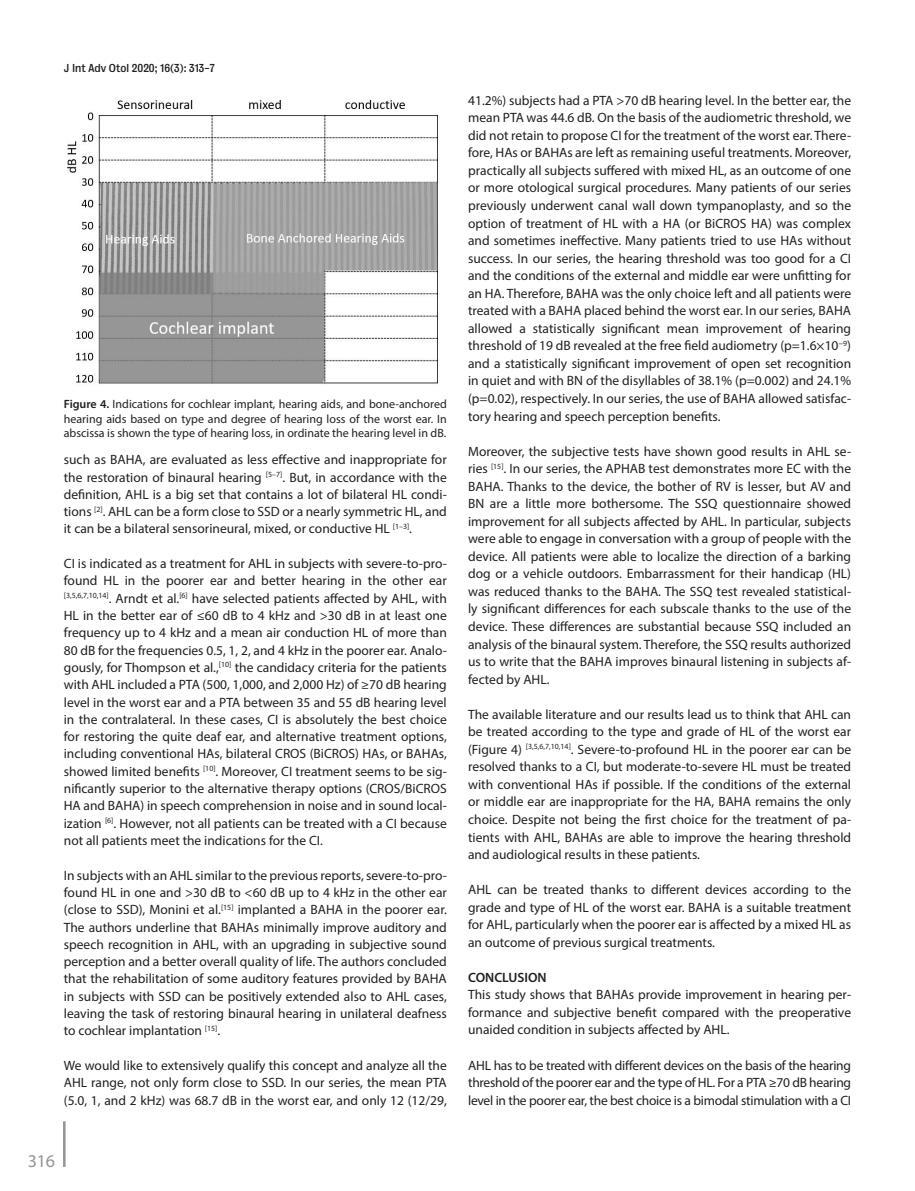
<style>
.page{position:relative;width:915px;height:1191px;background:#fff}
.page>*{position:absolute;margin:0;border:0;box-sizing:border-box;transform-origin:0 0}
.t1{font:18px "Myriad Pro";color:#939598}
.t2{font:13.5px/17.5px "Myriad Pro";color:#231f20;text-align:justify}
.t3{font:600 13.5px "Myriad Pro";color:#231f20}
.t4{font:12px/14.4px "Myriad Pro";color:#231f20;text-align:justify}
.t5{font:10.5px "Bureau Grot Five Three";color:#231f20}
.s1{font-weight:600}
</style>
<div class="page">
<hr style="left:63px;top:1121px;width:3px;height:46px;background:#939598">
<img style="left:67px;top:100px;width:371px;height:284px">
<p class="t5" style="left:64px;top:62px;width:152px">J Int Adv Otol 2020; 16(3): 313-7</p>
<p class="t4" style="left:64px;top:397px;width:384px"><span class="s1">Figure 4.</span> Indications for cochlear implant, hearing aids, and bone-anchored hearing aids based on type and degree of hearing loss of the worst ear. In abscissa is shown the type of hearing loss, in ordinate the hearing level in dB.</p>
<p class="t2" style="left:64px;top:451px;width:384px">such as BAHA, are evaluated as less effective and inappropriate for the restoration of binaural hearing <sup>[5–7]</sup>. But, in accordance with the definition, AHL is a big set that contains a lot of bilateral HL condi&shy;tions <sup>[2]</sup>. AHL can be a form close to SSD or a nearly symmetric HL, and it can be a bilateral sensorineural, mixed, or conductive HL <sup>[1–3]</sup>.</p>
<p class="t2" style="left:64px;top:555px;width:384px">CI is indicated as a treatment for AHL in subjects with severe-to-pro&shy;found HL in the poorer ear and better hearing in the other ear <sup>[3,5,6,7,10,14]</sup>. Arndt et al.<sup>[6]</sup> have selected patients affected by AHL, with HL in the better ear of ≤60 dB to 4 kHz and &gt;30 dB in at least one frequency up to 4 kHz and a mean air conduction HL of more than 80 dB for the frequencies 0.5, 1, 2, and 4 kHz in the poorer ear. Analo&shy;gously, for Thompson et al.,<sup>[10]</sup> the candidacy criteria for the patients with AHL included a PTA (500, 1,000, and 2,000 Hz) of ≥70 dB hearing level in the worst ear and a PTA between 35 and 55 dB hearing level in the contralateral. In these cases, CI is absolutely the best choice for restoring the quite deaf ear, and alternative treatment options, including conventional HAs, bilateral CROS (BiCROS) HAs, or BAHAs, showed limited benefits <sup>[10]</sup>. Moreover, CI treatment seems to be sig&shy;nificantly superior to the alternative therapy options (CROS/BiCROS HA and BAHA) in speech comprehension in noise and in sound local&shy;ization <sup>[6]</sup>. However, not all patients can be treated with a CI because not all patients meet the indications for the CI.</p>
<p class="t2" style="left:64px;top:866px;width:384px">In subjects with an AHL similar to the previous reports, severe-to-pro&shy;found HL in one and &gt;30 dB to &lt;60 dB up to 4 kHz in the other ear (close to SSD), Monini et al.<sup>[15]</sup> implanted a BAHA in the poorer ear.<br>The authors underline that BAHAs minimally improve auditory and speech recognition in AHL, with an upgrading in subjective sound perception and a better overall quality of life. The authors concluded that the rehabilitation of some auditory features provided by BAHA in subjects with SSD can be positively extended also to AHL cases, leaving the task of restoring binaural hearing in unilateral deafness to cochlear implantation <sup>[15]</sup>.</p>
<p class="t2" style="left:64px;top:1056px;width:384px">We would like to extensively qualify this concept and analyze all the AHL range, not only form close to SSD. In our series, the mean PTA (5.0, 1, and 2 kHz) was 68.7 dB in the worst ear, and only 12 (12/29,</p>
<p class="t1" style="left:28px;top:1149px;width:29px">316</p>
<p class="t2" style="left:468px;top:91px;width:384px">41.2%) subjects had a PTA &gt;70 dB hearing level. In the better ear, the mean PTA was 44.6 dB. On the basis of the audiometric threshold, we did not retain to propose CI for the treatment of the worst ear. There&shy;fore, HAs or BAHAs are left as remaining useful treatments. Moreover, practically all subjects suffered with mixed HL, as an outcome of one or more otological surgical procedures. Many patients of our series previously underwent canal wall down tympanoplasty, and so the option of treatment of HL with a HA (or BiCROS HA) was complex and sometimes ineffective. Many patients tried to use HAs without success. In our series, the hearing threshold was too good for a CI and the conditions of the external and middle ear were unfitting for an HA. Therefore, BAHA was the only choice left and all patients were treated with a BAHA placed behind the worst ear. In our series, BAHA allowed a statistically significant mean improvement of hearing threshold of 19 dB revealed at the free field audiometry (p=1.6×10<sup>−9</sup>) and a statistically significant improvement of open set recognition in quiet and with BN of the disyllables of 38.1% (p=0.002) and 24.1% (p=0.02), respectively. In our series, the use of BAHA allowed satisfac&shy;tory hearing and speech perception benefits.</p>
<p class="t2" style="left:468px;top:442px;width:384px">Moreover, the subjective tests have shown good results in AHL se&shy;ries <sup>[15]</sup>. In our series, the APHAB test demonstrates more EC with the BAHA. Thanks to the device, the bother of RV is lesser, but AV and BN are a little more bothersome. The SSQ questionnaire showed improvement for all subjects affected by AHL. In particular, subjects were able to engage in conversation with a group of people with the device. All patients were able to localize the direction of a barking dog or a vehicle outdoors. Embarrassment for their handicap (HL) was reduced thanks to the BAHA. The SSQ test revealed statistical&shy;ly significant differences for each subscale thanks to the use of the device. These differences are substantial because SSQ included an analysis of the binaural system. Therefore, the SSQ results authorized us to write that the BAHA improves binaural listening in subjects af&shy;fected by AHL.</p>
<p class="t2" style="left:468px;top:705px;width:384px">The available literature and our results lead us to think that AHL can be treated according to the type and grade of HL of the worst ear (Figure 4) <sup>[3,5,6,7,10,14]</sup>. Severe-to-profound HL in the poorer ear can be resolved thanks to a CI, but moderate-to-severe HL must be treated with conventional HAs if possible. If the conditions of the external or middle ear are inappropriate for the HA, BAHA remains the only choice. Despite not being the first choice for the treatment of pa&shy;tients with AHL, BAHAs are able to improve the hearing threshold and audiological results in these patients.</p>
<p class="t2" style="left:468px;top:880px;width:384px">AHL can be treated thanks to different devices according to the grade and type of HL of the worst ear. BAHA is a suitable treatment for AHL, particularly when the poorer ear is affected by a mixed HL as an outcome of previous surgical treatments.</p>
<p class="t3" style="left:468px;top:968px;width:80px">CONCLUSION</p>
<p class="t2" style="left:468px;top:985px;width:384px">This study shows that BAHAs provide improvement in hearing per&shy;formance and subjective benefit compared with the preoperative unaided condition in subjects affected by AHL.</p>
<p class="t2" style="left:468px;top:1056px;width:384px">AHL has to be treated with different devices on the basis of the hearing threshold of the poorer ear and the type of HL. For a PTA ≥70 dB hearing level in the poorer ear, the best choice is a bimodal stimulation with a CI</p>
</div>
